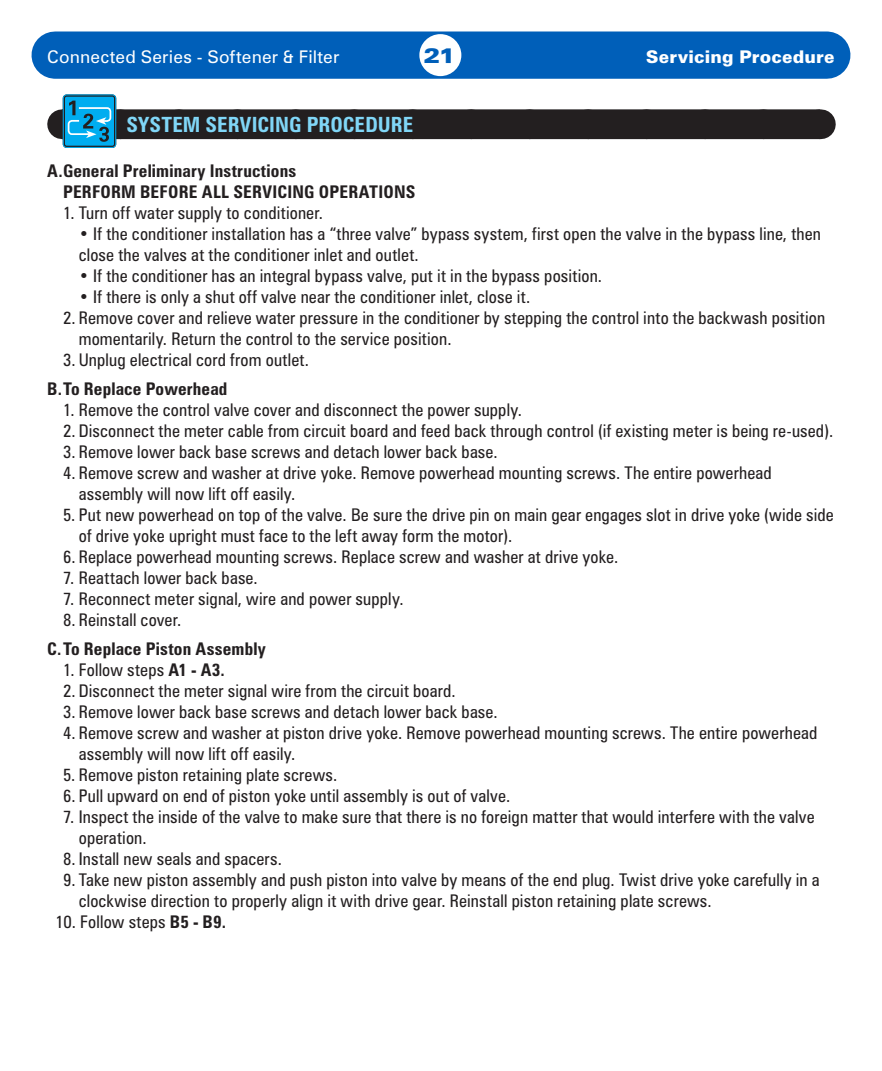
<style>
.page{position:relative;width:882px;height:1071px;background:#fff}
.page>*{position:absolute;margin:0;border:0;box-sizing:border-box;transform-origin:0 0}
.Paragraph_Heading{font:700 condensed 21px "Zurich BT";color:#80d6f7}
.t1{font:900 expanded 21px "Zurich BT";color:#005fb9}
.Paragraph_02_Tabbed{font:condensed 17.5px/21px "Zurich BT";letter-spacing:.01em;color:#231f20}
.Paragraph_01_Tabbed{font:700 condensed 17.5px/21px "Zurich BT";letter-spacing:.01em;color:#231f20}
.t2{font:17.5px "Zurich BT";letter-spacing:.01em;color:#fff}
.Paragraph_01_Tabbed-2{font:condensed 17.5px "Zurich BT";letter-spacing:.01em;color:#231f20}
.t3{font:900 17.5px "Zurich BT";letter-spacing:.01em;color:#fff}
.s1{font-weight:700}
</style>
<div class="page">
<div style="left:55px;top:32px;width:772px;height:47px;background:#005fb9"></div>
<div style="left:419px;top:34px;width:42px;height:42px;background:#fff;border-radius:50%"></div>
<div style="left:62px;top:109px;width:758px;height:30px;background:#231f20"></div>
<svg style="left:120px;top:109px;width:671px;height:1px"></svg>
<hr style="left:820px;top:109px;width:1px;height:30px;background:#231f20">
<div style="left:63px;top:94px;width:53px;height:54px;border:1px solid #00adf0;border-radius:3px"></div>
<div style="left:65px;top:97px;width:49px;height:49px;background:#00adf0;border-radius:2px"></div>
<svg style="left:67px;top:101px;width:45px;height:41px"></svg>
<p class="t1" style="left:423px;top:43px;width:34px">21</p>
<p class="t2" style="left:47px;top:46px;width:294px">Connected Series - Softener &amp; Filter</p>
<p class="t3" style="left:646px;top:46px;width:190px">Servicing Procedure</p>
<p class="Paragraph_Heading" style="left:127px;top:112px;width:288px">SYSTEM SERVICING PROCEDURE</p>
<p class="Paragraph_01_Tabbed" style="left:63px;top:160px;width:354px;text-indent:-16px">A.General Preliminary Instructions<br>PERFORM BEFORE ALL SERVICING OPERATIONS</p>
<p class="Paragraph_02_Tabbed" style="left:63px;top:202px;width:261px">1. Turn off water supply to conditioner.</p>
<p class="Paragraph_02_Tabbed" style="left:79px;top:223px;width:744px">• If the conditioner installation has a “three valve” bypass system, first open the valve in the bypass line, then close the valves at the conditioner inlet and outlet.</p>
<p class="Paragraph_02_Tabbed" style="left:79px;top:265px;width:525px">• If the conditioner has an integral bypass valve, put it in the bypass position.</p>
<p class="Paragraph_02_Tabbed" style="left:79px;top:286px;width:453px">• If there is only a shut off valve near the conditioner inlet, close it.</p>
<p class="Paragraph_02_Tabbed" style="left:79px;top:307px;width:748px;text-indent:-16px">2. Remove cover and relieve water pressure in the conditioner by stepping the control into the backwash position momentarily. Return the control to the service position.</p>
<p class="Paragraph_02_Tabbed" style="left:63px;top:349px;width:248px">3. Unplug electrical cord from outlet.</p>
<p class="Paragraph_01_Tabbed" style="left:47px;top:378px;width:182px">B.To Replace Powerhead</p>
<p class="Paragraph_02_Tabbed" style="left:63px;top:399px;width:460px">1. Remove the control valve cover and disconnect the power supply.</p>
<p class="Paragraph_02_Tabbed" style="left:63px;top:420px;width:772px">2. Disconnect the meter cable from circuit board and feed back through control (if existing meter is being re-used).</p>
<p class="Paragraph_02_Tabbed" style="left:63px;top:441px;width:436px">3. Remove lower back base screws and detach lower back base.</p>
<p class="Paragraph_02_Tabbed" style="left:79px;top:462px;width:694px;text-indent:-16px">4. Remove screw and washer at drive yoke. Remove powerhead mounting screws. The entire powerhead assembly will now lift off easily.</p>
<p class="Paragraph_02_Tabbed" style="left:79px;top:504px;width:757px;text-indent:-16px">5. Put new powerhead on top of the valve. Be sure the drive pin on main gear engages slot in drive yoke (wide side of drive yoke upright must face to the left away form the motor).</p>
<p class="Paragraph_02_Tabbed" style="left:63px;top:546px;width:557px">6. Replace powerhead mounting screws. Replace screw and washer at drive yoke.</p>
<p class="Paragraph_02_Tabbed" style="left:63px;top:567px;width:196px">7. Reattach lower back base.</p>
<p class="Paragraph_02_Tabbed" style="left:63px;top:588px;width:342px">7. Reconnect meter signal, wire and power supply.</p>
<p class="Paragraph_02_Tabbed" style="left:63px;top:609px;width:120px">8. Reinstall cover.</p>
<p class="Paragraph_01_Tabbed" style="left:47px;top:638px;width:220px">C.To Replace Piston Assembly</p>
<p class="Paragraph_02_Tabbed" style="left:63px;top:659px;width:163px">1. Follow steps <span class="s1">A1 - A3.</span></p>
<p class="Paragraph_02_Tabbed" style="left:63px;top:680px;width:394px">2. Disconnect the meter signal wire from the circuit board.</p>
<p class="Paragraph_02_Tabbed" style="left:63px;top:701px;width:436px">3. Remove lower back base screws and detach lower back base.</p>
<p class="Paragraph_02_Tabbed" style="left:79px;top:722px;width:740px;text-indent:-16px">4. Remove screw and washer at piston drive yoke. Remove powerhead mounting screws. The entire powerhead assembly will now lift off easily.</p>
<p class="Paragraph_02_Tabbed" style="left:63px;top:764px;width:276px">5. Remove piston retaining plate screws.</p>
<p class="Paragraph_02_Tabbed" style="left:63px;top:785px;width:449px">6. Pull upward on end of piston yoke until assembly is out of valve.</p>
<p class="Paragraph_02_Tabbed" style="left:79px;top:806px;width:737px;text-indent:-16px">7. Inspect the inside of the valve to make sure that there is no foreign matter that would interfere with the valve operation.</p>
<p class="Paragraph_02_Tabbed" style="left:63px;top:848px;width:220px">8. Install new seals and spacers.</p>
<p class="Paragraph_02_Tabbed" style="left:79px;top:869px;width:743px;text-indent:-16px">9. Take new piston assembly and push piston into valve by means of the end plug. Twist drive yoke carefully in a clockwise direction to properly align it with drive gear. Reinstall piston retaining plate screws.</p>
<p class="Paragraph_01_Tabbed-2" style="left:56px;top:911px;width:172px">10. Follow steps <span class="s1">B5 - B9.</span></p>
</div>
